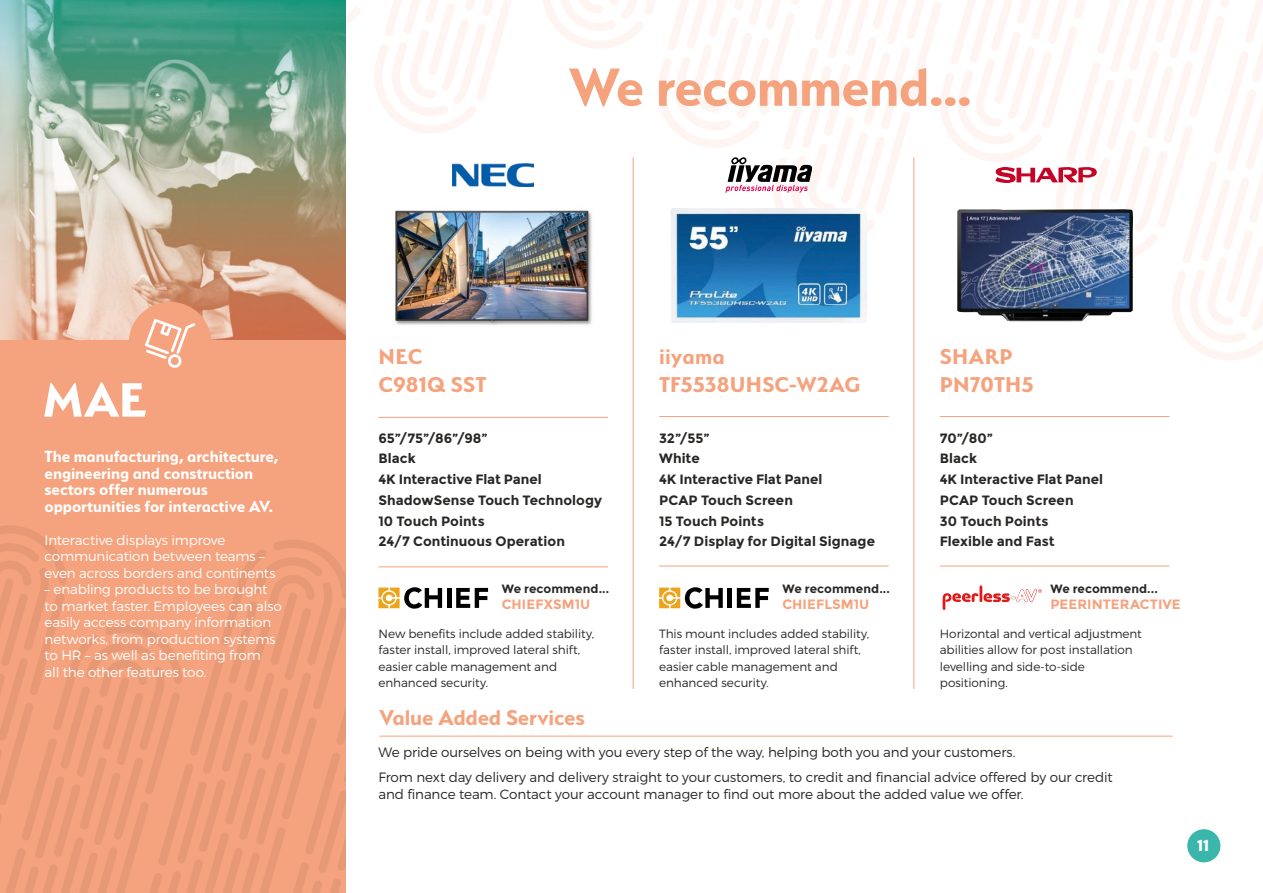
<style>
.page{position:relative;width:1263px;height:893px;background:#fff}
.page>*{position:absolute;margin:0;border:0;box-sizing:border-box;transform-origin:0 0}
.t1{font:700 60px "Serenity";letter-spacing:-.015em;color:#f5a37e}
.t2{font:700 54px "Serenity";color:#fff}
.t3{font:700 24px/28.5px "Serenity";letter-spacing:.005em;color:#f5a37e}
.t4{font:700 18px/16.5px "Serenity";letter-spacing:-.005em;color:#fff}
.t5{font:700 13.5px/20.7px "Montserrat";color:#292725}
.t6{font:300 13.5px/25px "Montserrat";letter-spacing:-.01em;color:#292725}
.t7{font:300 13.5px/16.5px "Montserrat";letter-spacing:-.01em;color:#fff}
.t8{font:700 13.5px "Montserrat";letter-spacing:.005em;color:#f5a37e}
.t9{font:300 12px/16.5px "Montserrat";letter-spacing:-.005em;color:#292725}
.t10{font:700 12px "Montserrat";letter-spacing:.005em;color:#292725}
</style>
<div class="page">
<svg style="left:345px;top:0;width:918px;height:375px"></svg>
<img style="left:0;top:0;width:345px;height:340px">
<div style="left:0;top:340px;width:345px;height:553px;background:#f5a37e"></div>
<svg style="left:0;top:526px;width:345px;height:367px"></svg>
<div style="left:129px;top:302px;width:83px;height:83px;background:#f5a37e;border-radius:50%"></div>
<svg style="left:145px;top:319px;width:50px;height:49px"></svg>
<img style="left:671px;top:208px;width:195px;height:115px">
<hr style="left:913px;top:157px;width:1px;height:532px;background:#f5a37e">
<hr style="left:378px;top:566px;width:230px;height:1px;background:#f5a37e">
<img style="left:384px;top:197px;width:217px;height:142px">
<hr style="left:633px;top:157px;width:1px;height:532px;background:#f5a37e">
<hr style="left:378px;top:417px;width:230px;height:1px;background:#f5a37e">
<hr style="left:659px;top:566px;width:230px;height:1px;background:#f5a37e">
<hr style="left:659px;top:416px;width:230px;height:1px;background:#f5a37e">
<img style="left:957px;top:209px;width:177px;height:112px">
<hr style="left:940px;top:566px;width:229px;height:1px;background:#f5a37e">
<hr style="left:940px;top:416px;width:229px;height:1px;background:#f5a37e">
<hr style="left:979px;top:585px;width:3px;height:17px;background:#e11918">
<svg style="left:943px;top:589px;width:99px;height:21px"></svg>
<img style="left:452px;top:164px;width:81px;height:22px">
<svg style="left:378px;top:587px;width:110px;height:22px"></svg>
<hr style="left:447px;top:588px;width:4px;height:20px;background:#000">
<svg style="left:659px;top:587px;width:110px;height:22px"></svg>
<div style="left:727px;top:588px;width:5px;height:20px;background:#000"></div>
<svg style="left:725px;top:157px;width:87px;height:36px"></svg>
<hr style="left:379px;top:736px;width:794px;height:1px;background:#f5a37e">
<svg style="left:995px;top:167px;width:102px;height:16px"></svg>
<div style="left:1187px;top:829px;width:33px;height:33px;background:#3bb6ab;border-radius:50%"></div>
<h2 class="t2" style="left:43px;top:370px;width:105px">MAE</h2>
<h3 class="t4" style="left:45px;top:448px;width:235px">The manufacturing, architecture, engineering and construction sectors offer numerous opportunities for interactive AV.</h3>
<p class="t7" style="left:45px;top:531px;width:232px">Interactive displays improve communication between teams – even across borders and continents</p>
<p class="t7" style="left:45px;top:581px;width:239px">– enabling products to be brought to market faster. Employees can also easily access company information networks, from production systems to HR – as well as benefiting from<br>all the other features too.</p>
<h1 class="t1" style="left:569px;top:54px;width:404px">We recommend…</h1>
<h3 class="t3" style="left:378px;top:342px;width:110px">NEC<br>C981Q SST</h3>
<p class="t5" style="left:378px;top:427px;width:225px">65”/75”/86”/98”<br>Black<br>4K Interactive Flat Panel<br>ShadowSense Touch Technology<br>10 Touch Points<br>24/7 Continuous Operation</p>
<p class="t10" style="left:502px;top:582px;width:109px">We recommend...</p>
<p class="t8" style="left:502px;top:596px;width:90px">CHIEFXSM1U</p>
<h3 class="t3" style="left:659px;top:342px;width:203px">iiyama<br>TF5538UHSC-W2AG</h3>
<p class="t5" style="left:659px;top:427px;width:217px">32”/55”<br>White<br>4K Interactive Flat Panel<br>PCAP Touch Screen<br>15 Touch Points<br>24/7 Display for Digital Signage</p>
<p class="t10" style="left:782px;top:582px;width:109px">We recommend...</p>
<p class="t8" style="left:782px;top:596px;width:88px">CHIEFLSM1U</p>
<p class="t9" style="left:378px;top:625px;width:217px">New benefits include added stability, faster install, improved lateral shift, easier cable management and enhanced security.</p>
<p class="t9" style="left:659px;top:625px;width:211px">This mount includes added stability, faster install, improved lateral shift, easier cable management and enhanced security.</p>
<h3 class="t3" style="left:940px;top:342px;width:95px">SHARP<br>PN70TH5</h3>
<p class="t5" style="left:940px;top:427px;width:165px">70”/80”<br>Black<br>4K Interactive Flat Panel<br>PCAP Touch Screen<br>30 Touch Points<br>Flexible and Fast</p>
<p class="t10" style="left:1050px;top:582px;width:109px">We recommend...</p>
<p class="t8" style="left:1050px;top:596px;width:132px">PEERINTERACTIVE</p>
<p class="t9" style="left:940px;top:625px;width:204px">Horizontal and vertical adjustment abilities allow for post installation levelling and side-to-side positioning.</p>
<h3 class="t3" style="left:379px;top:703px;width:207px">Value Added Services</h3>
<p class="t6" style="left:378px;top:740px;width:736px">We pride ourselves on being with you every step of the way, helping both you and your customers.<br>From next day delivery and delivery straight to your customers, to credit and financial advice offered by our credit</p>
<p class="t6" style="left:378px;top:781px;width:646px">and finance team. Contact your account manager to find out more about the added value we offer.</p>
<h3 class="t4" style="left:1197px;top:837px;width:14px">11</h3>
</div>
